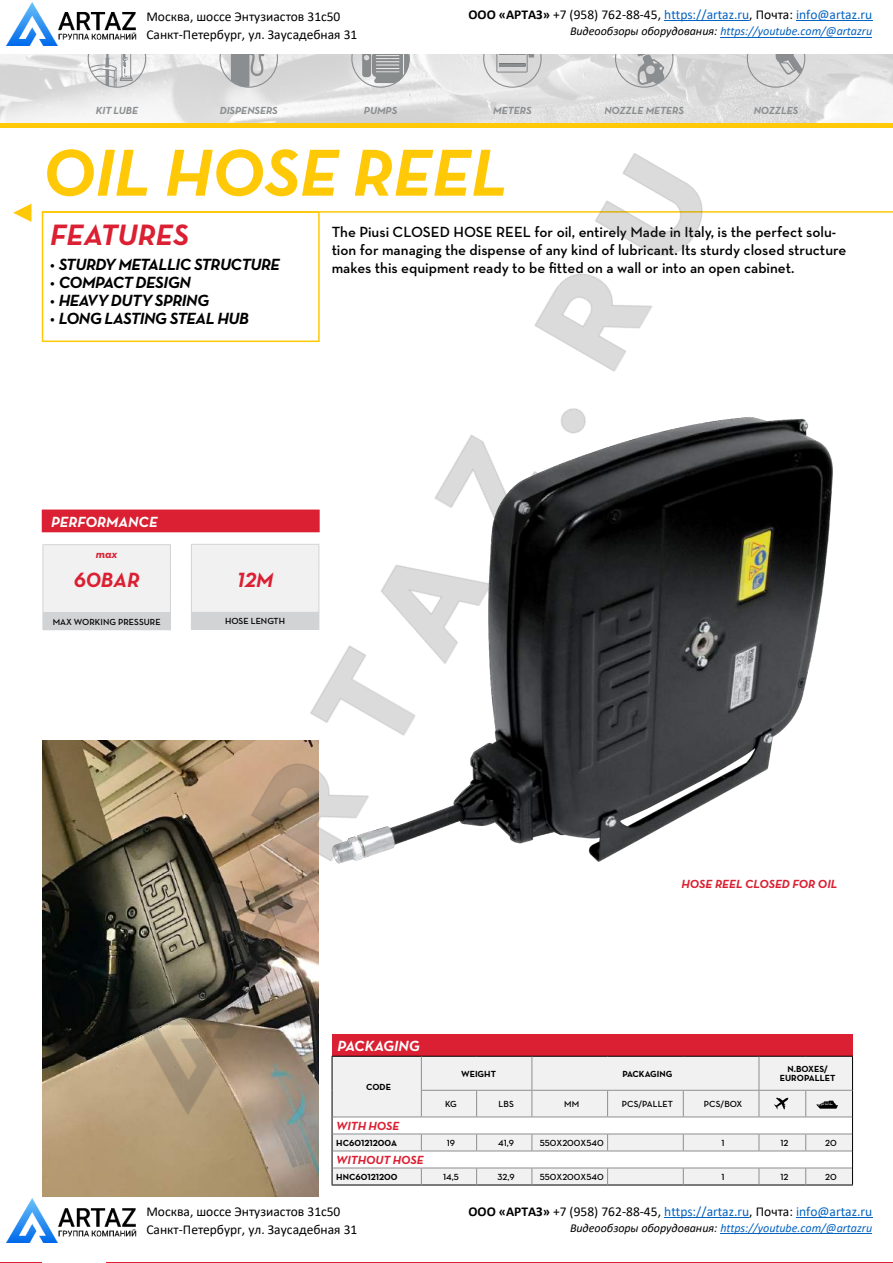
<style>
.page{position:relative;width:893px;height:1263px;background:#fff}
.page>*{position:absolute;margin:0;border:0;box-sizing:border-box;transform-origin:0 0}
.t1{font:italic 700 67.5px "Neutraface Text";color:#ffc907}
.t2{font:italic 700 30px "Neutraface Text";color:#da2032}
.t3{font:italic 700 21px "Neutraface Text";color:#da2032}
.t4{font:italic 700 16.5px "Neutraface Text";letter-spacing:-.025em;color:#000}
.t5{font:600 15px/18px "Neutraface Text";color:#000}
.t6{font:italic 700 15px "Neutraface Text";color:#fff}
.t7{font:13.5px "Calibri";color:#0563c1}
.t8{font:13.5px/17.7px "Calibri";color:#000}
.t9{font:italic 12px "Calibri";letter-spacing:-.005em;color:#0563c1}
.t10{font:italic 700 12px "Neutraface Text";color:#da2032}
.t11{font:italic 700 10.5px "Neutraface Text";color:#8b8e90}
.t12{font:600 9px "Neutraface Text";color:#000}
.t13{font:700 9px/9px "Neutraface Text";color:#000;text-align:center}
.s1{font-weight:700;color:#000}
.s2{color:#000}
</style>
<div class="page">
<div style="left:42px;top:509px;width:278px;height:23px;background:#da2032;border:2px solid #da2032"></div>
<img style="left:0;top:54px;width:893px;height:69px">
<div style="left:0;top:123px;width:893px;height:5px;background:#ffc907"></div>
<hr style="left:42px;top:211px;width:851px;height:2px;background:#ffc907">
<svg style="left:231px;top:54px;width:34px;height:33px"></svg>
<svg style="left:362px;top:54px;width:47px;height:29px"></svg>
<div style="left:483px;top:29px;width:59px;height:59px;border:1px solid #8b8e90;border-radius:50%"></div>
<div style="left:499px;top:49px;width:9px;height:6px;border:1px solid #8b8e90"></div>
<div style="left:529px;top:48px;width:5px;height:9px;border:1px solid #8b8e90"></div>
<div style="left:499px;top:63px;width:26px;height:3px;border:1px solid #8b8e90"></div>
<svg style="left:500px;top:53px;width:30px;height:2px"></svg>
<div style="left:496px;top:43px;width:32px;height:30px;border:1px solid #8b8e90"></div>
<div style="left:615px;top:29px;width:58px;height:59px;border:1px solid #8b8e90;border-radius:50%"></div>
<svg style="left:630px;top:54px;width:34px;height:31px"></svg>
<div style="left:747px;top:29px;width:58px;height:59px;border:1px solid #8b8e90;border-radius:50%"></div>
<svg style="left:753px;top:54px;width:50px;height:21px"></svg>
<svg style="left:87px;top:54px;width:60px;height:34px"></svg>
<hr style="left:43px;top:544px;width:128px;height:1px;background:#d1d3d4">
<svg style="left:43px;top:545px;width:38px;height:84px"></svg>
<hr style="left:43px;top:629px;width:128px;height:1px;background:#d1d3d4">
<hr style="left:43px;top:612px;width:128px;height:1px;background:#d1d3d4">
<div style="left:332px;top:1034px;width:520px;height:22px;background:#da2032"></div>
<svg style="left:332px;top:1056px;width:521px;height:129px"></svg>
<img style="left:43px;top:740px;width:276px;height:457px">
<img style="left:744px;top:417px;width:89px;height:365px">
<svg style="left:13px;top:204px;width:18px;height:18px"></svg>
<hr style="left:664px;top:1217px;width:85px;height:1px;background:#0563c1">
<hr style="left:796px;top:1217px;width:76px;height:1px;background:#0563c1">
<hr style="left:720px;top:1233px;width:152px;height:1px;background:#0563c1">
<img style="left:6px;top:1199px;width:130px;height:43px">
<img style="left:81px;top:153px;width:663px;height:976px">
<div style="left:384px;top:0;width:509px;height:53px;background:#fff"></div>
<hr style="left:664px;top:20px;width:85px;height:1px;background:#0563c1">
<hr style="left:796px;top:20px;width:76px;height:1px;background:#0563c1">
<hr style="left:720px;top:37px;width:152px;height:1px;background:#0563c1">
<img style="left:6px;top:2px;width:130px;height:44px">
<p class="t8" style="left:146px;top:9px;width:213px">Москва, шоссе Энтузиастов 31с50<br>Санкт-Петербург, ул. Заусадебная 31</p>
<p class="t7" style="left:468px;top:9px;width:405px"><span class="s1">ООО «АРТАЗ»</span> <span class="s2">+7 (958) 762-88-45,</span> https://artaz.ru<span class="s2">, Почта:</span> info@artaz.ru</p>
<p class="t9" style="left:570px;top:26px;width:304px"><span class="s2">Видеообзоры оборудования:</span> https://youtube.com/@artazru</p>
<p class="t11" style="left:96px;top:104px;width:44px">KIT LUBE</p>
<p class="t11" style="left:220px;top:104px;width:60px">DISPENSERS</p>
<p class="t11" style="left:364px;top:104px;width:35px">PUMPS</p>
<p class="t11" style="left:493px;top:104px;width:40px">METERS</p>
<p class="t11" style="left:604px;top:104px;width:81px">NOZZLE METERS</p>
<p class="t11" style="left:754px;top:104px;width:46px">NOZZLES</p>
<h1 class="t1" style="left:43px;top:129px;width:467px">OIL HOSE REEL</h1>
<h2 class="t2" style="left:50px;top:215px;width:140px">FEATURES</h2>
<p class="t4" style="left:50px;top:254px;width:231px">• STURDY METALLIC STRUCTURE</p>
<p class="t4" style="left:50px;top:272px;width:142px">• COMPACT DESIGN</p>
<p class="t4" style="left:50px;top:290px;width:161px">• HEAVY DUTY SPRING</p>
<p class="t4" style="left:50px;top:308px;width:200px">• LONG LASTING STEAL HUB</p>
<p class="t5" style="left:332px;top:223px;width:516px">The Piusi CLOSED HOSE REEL for oil, entirely Made in Italy, is the perfect solu&shy;tion for managing the dispense of any kind of lubricant. Its sturdy closed structure makes this equipment ready to be fitted on a wall or into an open cabinet.</p>
<p class="t6" style="left:51px;top:512px;width:108px">PERFORMANCE</p>
<p class="t10" style="left:96px;top:546px;width:23px">max</p>
<h3 class="t3" style="left:74px;top:566px;width:67px">60BAR</h3>
<p class="t12" style="left:53px;top:616px;width:110px">MAX WORKING PRESSURE</p>
<h3 class="t3" style="left:237px;top:566px;width:37px">12M</h3>
<p class="t12" style="left:225px;top:616px;width:61px">HOSE LENGTH</p>
<p class="t10" style="left:682px;top:876px;width:157px">HOSE REEL CLOSED FOR OIL</p>
<p class="t6" style="left:337px;top:1036px;width:84px">PACKAGING</p>
<p class="t13" style="left:366px;top:1082px;width:27px">CODE</p>
<p class="t13" style="left:461px;top:1069px;width:36px">WEIGHT</p>
<p class="t13" style="left:622px;top:1069px;width:52px">PACKAGING</p>
<p class="t13" style="left:780px;top:1064px;width:57px">N.BOXES/<br>EUROPALLET</p>
<p class="t12" style="left:445px;top:1098px;width:13px">KG</p>
<p class="t12" style="left:499px;top:1098px;width:17px">LBS</p>
<p class="t12" style="left:564px;top:1098px;width:16px">MM</p>
<p class="t12" style="left:622px;top:1098px;width:53px">PCS/PALLET</p>
<p class="t12" style="left:704px;top:1098px;width:40px">PCS/BOX</p>
<p class="t10" style="left:336px;top:1118px;width:65px">WITH HOSE</p>
<p class="t13" style="left:336px;top:1138px;width:62px">HC60121200A</p>
<p class="t12" style="left:447px;top:1137px;width:10px">19</p>
<p class="t12" style="left:498px;top:1137px;width:17px">41,9</p>
<p class="t12" style="left:540px;top:1137px;width:66px">550X200X540</p>
<p class="t12" style="left:721px;top:1137px;width:5px">1</p>
<p class="t12" style="left:780px;top:1137px;width:9px">12</p>
<p class="t12" style="left:825px;top:1137px;width:13px">20</p>
<p class="t10" style="left:336px;top:1152px;width:89px">WITHOUT HOSE</p>
<p class="t13" style="left:336px;top:1172px;width:63px">HNC60121200</p>
<p class="t12" style="left:443px;top:1171px;width:17px">14,5</p>
<p class="t12" style="left:498px;top:1171px;width:19px">32,9</p>
<p class="t12" style="left:540px;top:1171px;width:66px">550X200X540</p>
<p class="t12" style="left:721px;top:1171px;width:5px">1</p>
<p class="t12" style="left:780px;top:1171px;width:9px">12</p>
<p class="t12" style="left:825px;top:1171px;width:13px">20</p>
<p class="t8" style="left:146px;top:1204px;width:213px">Москва, шоссе Энтузиастов 31с50<br>Санкт-Петербург, ул. Заусадебная 31</p>
<p class="t7" style="left:468px;top:1206px;width:405px"><span class="s1">ООО «АРТАЗ»</span> <span class="s2">+7 (958) 762-88-45,</span> https://artaz.ru<span class="s2">, Почта:</span> info@artaz.ru</p>
<p class="t9" style="left:570px;top:1223px;width:304px"><span class="s2">Видеообзоры оборудования:</span> https://youtube.com/@artazru</p>
</div>
